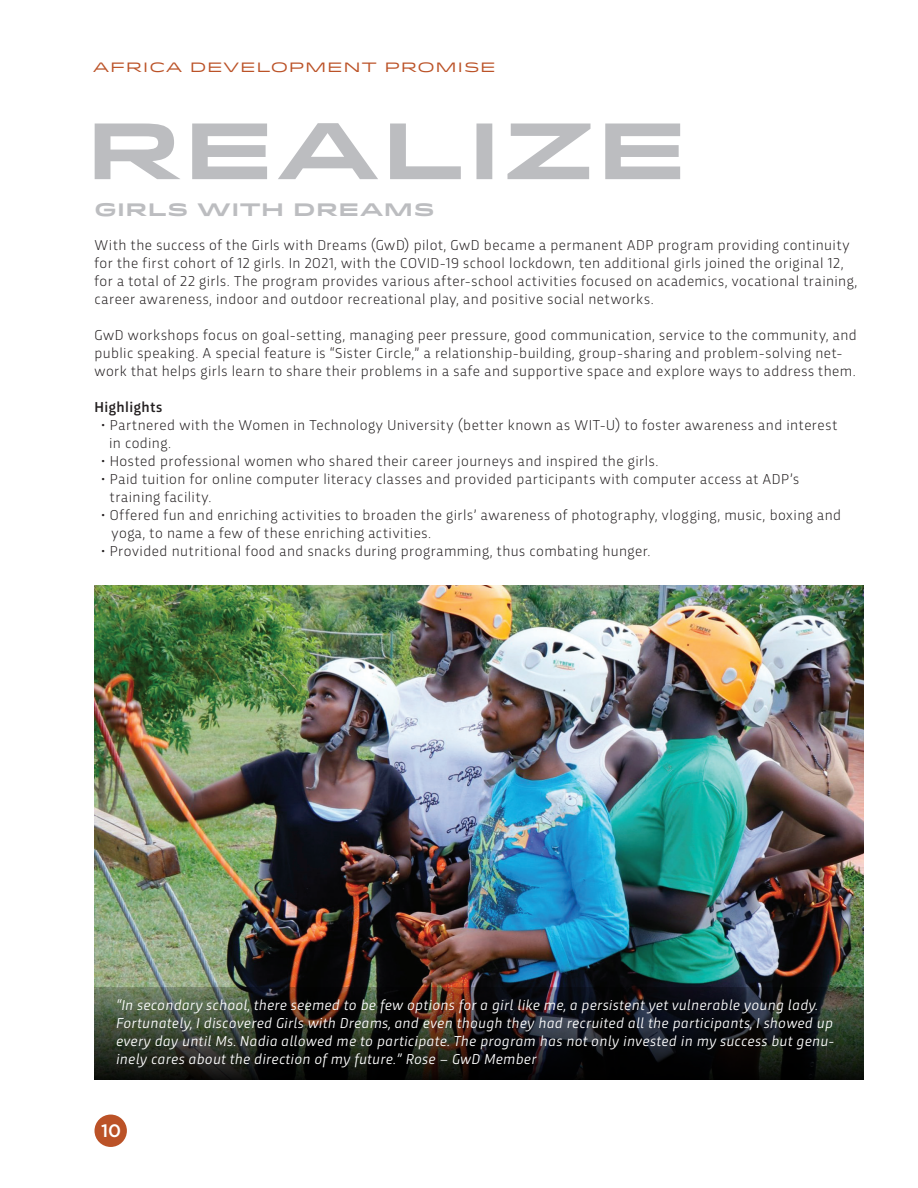
<style>
.page{position:relative;width:918px;height:1188px;background:#fff}
.page>*{position:absolute;margin:0;border:0;box-sizing:border-box;transform-origin:0 0}
.t1{font:700 18px "Idlewild";letter-spacing:.03em;color:#bcbdc0}
.t2{font:500 18px "Gotham";color:#fff}
.t3{font:300 15px/18px "Trasandina";letter-spacing:.035em;color:#231f20}
.t4{font:italic 15px/18px "Trasandina";letter-spacing:.025em;color:#fff}
.t5{font:500 15px "Trasandina";letter-spacing:.03em;color:#231f20}
.t6{font:13.5px "Idlewild";letter-spacing:.05em;color:#bb5227}
</style>
<div class="page">
<svg style="left:95px;top:123px;width:585px;height:56px"></svg>
<img style="left:94px;top:585px;width:770px;height:402px">
<svg style="left:94px;top:987px;width:770px;height:93px;background:#1c1d19"></svg>
<div style="left:95px;top:1115px;width:32px;height:32px;background:#bb5227;border-radius:50%"></div>
<p class="t6" style="left:93px;top:57px;width:404px">AFRICA DEVELOPMENT PROMISE</p>
<p class="t1" style="left:94px;top:196px;width:341px">GIRLS WITH DREAMS</p>
<p class="t3" style="left:94px;top:235px;width:764px">With the success of the Girls with Dreams (GwD) pilot, GwD became a permanent ADP program providing continuity for the first cohort of 12 girls. In 2021, with the COVID-19 school lockdown, ten additional girls joined the original 12, for a total of 22 girls. The program provides various after-school activities focused on academics, vocational training, career awareness, indoor and outdoor recreational play, and positive social networks.</p>
<p class="t3" style="left:94px;top:325px;width:764px">GwD workshops focus on goal-setting, managing peer pressure, good communication, service to the community, and public speaking. A special feature is “Sister Circle,” a relationship-building, group-sharing and problem-solving net&shy;work that helps girls learn to share their problems in a safe and supportive space and explore ways to address them.</p>
<p class="t5" style="left:94px;top:396px;width:69px">Highlights</p>
<p class="t3" style="left:109px;top:415px;width:730px;text-indent:-8px">• Partnered with the Women in Technology University (better known as WIT-U) to foster awareness and interest in coding.</p>
<p class="t3" style="left:101px;top:451px;width:559px">• Hosted professional women who shared their career journeys and inspired the girls.</p>
<p class="t3" style="left:110px;top:469px;width:691px;text-indent:-9px">• Paid tuition for online computer literacy classes and provided participants with computer access at ADP’s training facility.</p>
<p class="t3" style="left:111px;top:505px;width:731px;text-indent:-10px">• Offered fun and enriching activities to broaden the girls’ awareness of photography, vlogging, music, boxing and yoga, to name a few of these enriching activities.</p>
<p class="t3" style="left:101px;top:541px;width:551px">• Provided nutritional food and snacks during programming, thus combating hunger.</p>
<p class="t4" style="left:116px;top:995px;width:720px">“In secondary school, there seemed to be few options for a girl like me, a persistent yet vulnerable young lady.<br>Fortunately, I discovered Girls with Dreams, and even though they had recruited all the participants, I showed up every day until Ms. Nadia allowed me to participate. The program has not only invested in my success but genu&shy;inely cares about the direction of my future.” Rose – GwD Member</p>
<p class="t2" style="left:101px;top:1119px;width:22px">10</p>
</div>
